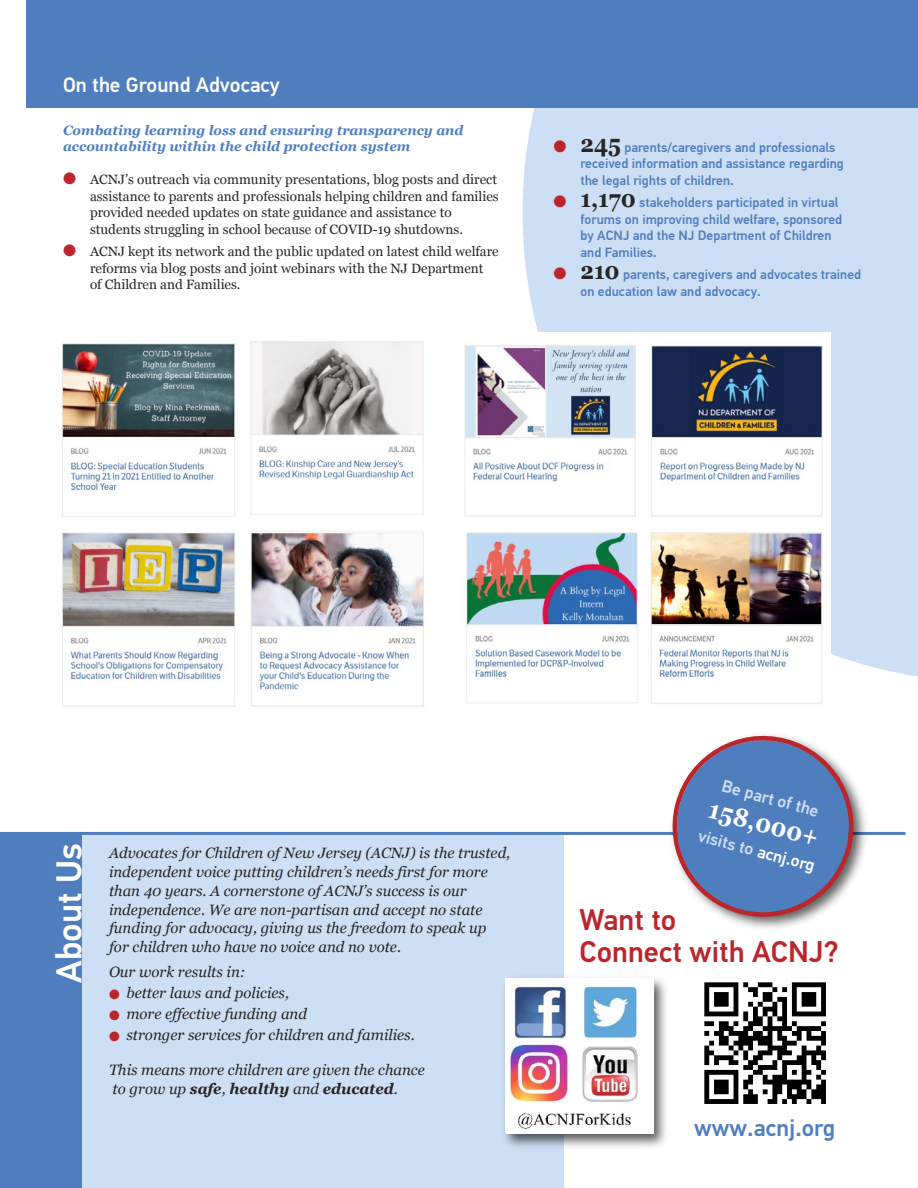
<style>
.page{position:relative;width:918px;height:1188px;background:#fff}
.page>*{position:absolute;margin:0;border:0;box-sizing:border-box;transform-origin:0 0}
.t1{font:500 36px "PF Din Text Pro";color:#fff}
.t2{font:500 30px/31.5px "PF Din Text Pro";color:#bb252c}
.t3{font:700 25.5px "Georgia";color:#fff;scale:.9 1}
.t4{font:500 24px "PF Din Text Pro";color:#4f7ebf}
.t5{font:500 21px "PF Din Text Pro";color:#fff}
.t6{font:500 17.25px "PF Din Text Pro";color:#cddff4}
.t7{font:italic 15px/18.8px "Georgia";color:#272526}
.t8{font:italic 700 15px "Georgia";color:#272526}
.t9{font:13.5px/16.5px "Georgia";color:#272526}
.t10{font:500 13.5px/16.5px "PF Din Text Pro";color:#4f7ebf}
.t11{font:italic 700 13.5px/16.5px "Georgia";color:#4f7ebf}
.s1{color:#bb252c}
.s2{font-family:"Georgia";font-weight:700;font-size:24px;color:#272526}
.s3{font-weight:400}
.s4{color:#fff}
</style>
<div class="page">
<div style="left:523px;top:108px;width:395px;height:569px;background:#cddff4"></div>
<div style="left:27px;top:0;width:891px;height:108px;background:#4f7ebf"></div>
<img style="left:704px;top:982px;width:122px;height:122px">
<div style="left:32px;top:833px;width:532px;height:355px;background:#cddff4"></div>
<div style="left:0;top:833px;width:82px;height:355px;background:#4f7ebf"></div>
<img style="left:504px;top:978px;width:162px;height:169px">
<div style="left:506px;top:979px;width:147px;height:155px;background:#fff"></div>
<img style="left:510px;top:986px;width:128px;height:143px">
<hr style="left:0;top:832px;width:906px;height:3px;background:#4f7ebf">
<svg style="left:670px;top:734px;width:193px;height:193px"></svg>
<img style="left:61px;top:341px;width:363px;height:366px">
<img style="left:464px;top:332px;width:366px;height:372px">
<p class="t5" style="left:63px;top:77px;width:218px">On the Ground Advocacy</p>
<p class="t11" style="left:63px;top:122px;width:402px">Combating learning loss and ensuring transparency and accountability within the child protection system</p>
<p class="t9" style="left:90px;top:171px;width:410px;text-indent:-27px"><span class="s1">●</span> ACNJ’s outreach via community presentations, blog posts and direct assistance to parents and professionals helping children and families provided needed updates on state guidance and assistance to students struggling in school because of COVID-19 shutdowns.</p>
<p class="t9" style="left:90px;top:243px;width:410px;text-indent:-27px"><span class="s1">●</span> ACNJ kept its network and the public updated on latest child welfare reforms via blog posts and joint webinars with the NJ Department<br>of Children and Families.</p>
<p class="t10" style="left:580px;top:140px;width:265px;text-indent:-27px"><span class="s1">●</span> <span class="s2">245</span> parents/caregivers and professionals received information and assistance regarding the legal rights of children.</p>
<p class="t10" style="left:580px;top:196px;width:263px;text-indent:-27px"><span class="s1">●</span> <span class="s2">1,170</span> stakeholders participated in virtual forums on improving child welfare, sponsored by ACNJ and the NJ Department of Children and Families.</p>
<p class="t10" style="left:580px;top:268px;width:282px;text-indent:-27px"><span class="s1">●</span> <span class="s2">210</span> parents, caregivers and advocates trained on education law and advocacy.</p>
<p class="t1" style="left:55px;top:983px;width:140px;rotate:-90deg">About Us</p>
<p class="t7" style="left:109px;top:844px;width:403px">Advocates for Children of New Jersey (ACNJ) is the trusted,</p>
<p class="t7" style="left:109px;top:862px;width:380px">independent voice putting children’s needs first for more than 40 years. A cornerstone of ACNJ’s success is our independence. We are non-partisan and accept no state funding for advocacy, giving us the freedom to speak up for children who have no voice and no vote.</p>
<p class="t7" style="left:109px;top:962px;width:138px">Our work results in:</p>
<p class="t7" style="left:109px;top:983px;width:182px"><span class="s1">●</span> better laws and policies,</p>
<p class="t7" style="left:109px;top:1004px;width:200px"><span class="s1">●</span> more effective funding and</p>
<p class="t7" style="left:109px;top:1025px;width:307px"><span class="s1">●</span> stronger services for children and families.</p>
<p class="t7" style="left:109px;top:1060px;width:317px">This means more children are given the chance</p>
<p class="t8" style="left:113px;top:1080px;width:287px"><span class="s3">to grow up</span> safe<span class="s3">,</span> healthy <span class="s3">and</span> educated<span class="s3">.</span></p>
<p class="t6" style="left:724px;top:779px;width:101px;rotate:15deg">Be part of the</p>
<p class="t3" style="left:713px;top:795px;width:126px;rotate:15deg">158,000+</p>
<p class="t6" style="left:700px;top:829px;width:121px;rotate:15deg">visits to <span class="s4">acnj.org</span></p>
<p class="t2" style="left:580px;top:906px;width:261px">Want to<br>Connect with ACNJ?</p>
<p class="t4" style="left:694px;top:1119px;width:143px">www.acnj.org</p>
</div>
